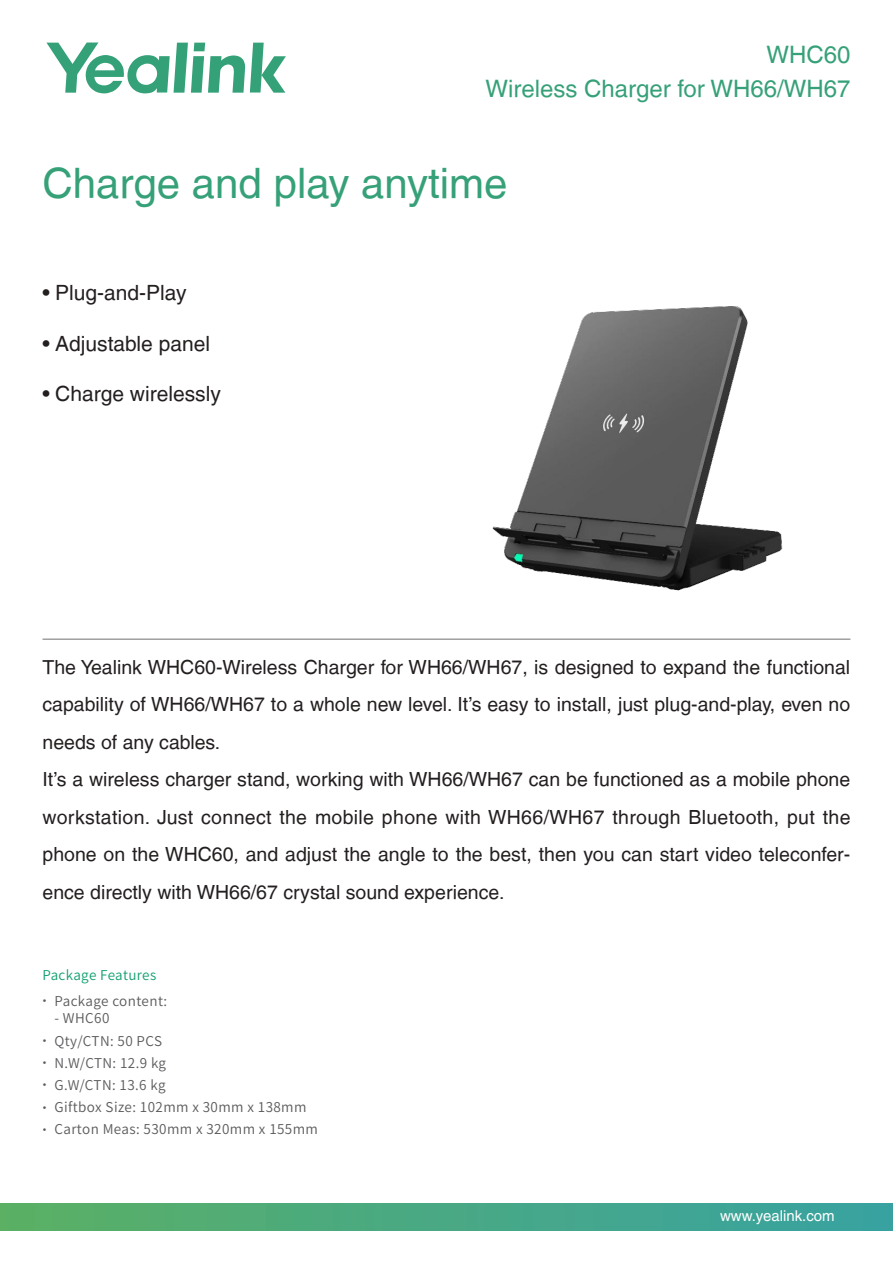
<style>
.page{position:relative;width:893px;height:1263px;background:#fff}
.page>*{position:absolute;margin:0;border:0;box-sizing:border-box;transform-origin:0 0}
.t1{font:42px "Helvetica LT";color:#36a178}
.t2{font:24px/33.6px "Helvetica LT";color:#36a178;text-align:right}
.t3{font:21px "Helvetica LT";color:#241f1f}
.t4{font:19.5px/37.5px "Helvetica LT";color:#241f1f}
.t5{font:15px "Helvetica LT";color:#fff}
.t6{font:13.5px "Source Han Sans CN";letter-spacing:.03em;color:#5a595c}
.t7{font:13.5px "Source Han Sans CN";letter-spacing:.015em;color:#109f6f}
.s1{font-family:"Microsoft Phags Pa";font-size:10.5px}
</style>
<div class="page">
<svg style="left:46px;top:43px;width:240px;height:50px"></svg>
<div style="left:0;top:1203px;width:893px;height:27px;background:linear-gradient(to right,#5ab065,#38a2a2)"></div>
<img style="left:492px;top:306px;width:291px;height:285px">
<hr style="left:43px;top:639px;width:807px;height:1px;background:#707070">
<p class="t2" style="left:485px;top:38px;width:367px">WHC60<br>Wireless Charger for WH66/WH67</p>
<h1 class="t1" style="left:43px;top:159px;width:466px">Charge and play anytime</h1>
<p class="t3" style="left:43px;top:281px;width:146px">• Plug-and-Play</p>
<p class="t3" style="left:43px;top:331px;width:169px">• Adjustable panel</p>
<p class="t3" style="left:43px;top:381px;width:180px">• Charge wirelessly</p>
<p class="t4" style="left:43px;top:648px;width:809px">The Yealink WHC60-Wireless Charger for WH66/WH67, is designed to expand the functional capability of WH66/WH67 to a whole new level. It’s easy to install, just plug-and-play, even no needs of any cables.<br>It’s a wireless charger stand, working with WH66/WH67 can be functioned as a mobile phone workstation. Just connect the mobile phone with WH66/WH67 through Bluetooth, put the phone on the WHC60, and adjust the angle to the best, then you can start video teleconfer&shy;ence directly with WH66/67 crystal sound experience.</p>
<p class="t7" style="left:43px;top:968px;width:115px">Package Features</p>
<p class="t6" style="left:43px;top:993px;width:126px"><span class="s1">•</span> Package content:</p>
<p class="t6" style="left:55px;top:1011px;width:56px">- WHC60</p>
<p class="t6" style="left:43px;top:1033px;width:121px"><span class="s1">•</span> Qty/CTN: 50 PCS</p>
<p class="t6" style="left:43px;top:1055px;width:125px"><span class="s1">•</span> N.W/CTN: 12.9 kg</p>
<p class="t6" style="left:43px;top:1077px;width:125px"><span class="s1">•</span> G.W/CTN: 13.6 kg</p>
<p class="t6" style="left:43px;top:1099px;width:265px"><span class="s1">•</span> Giftbox Size: 102mm x 30mm x 138mm</p>
<p class="t6" style="left:43px;top:1122px;width:277px"><span class="s1">•</span> Carton Meas: 530mm x 320mm x 155mm</p>
<p class="t5" style="left:720px;top:1207px;width:116px">www.yealink.com</p>
</div>
